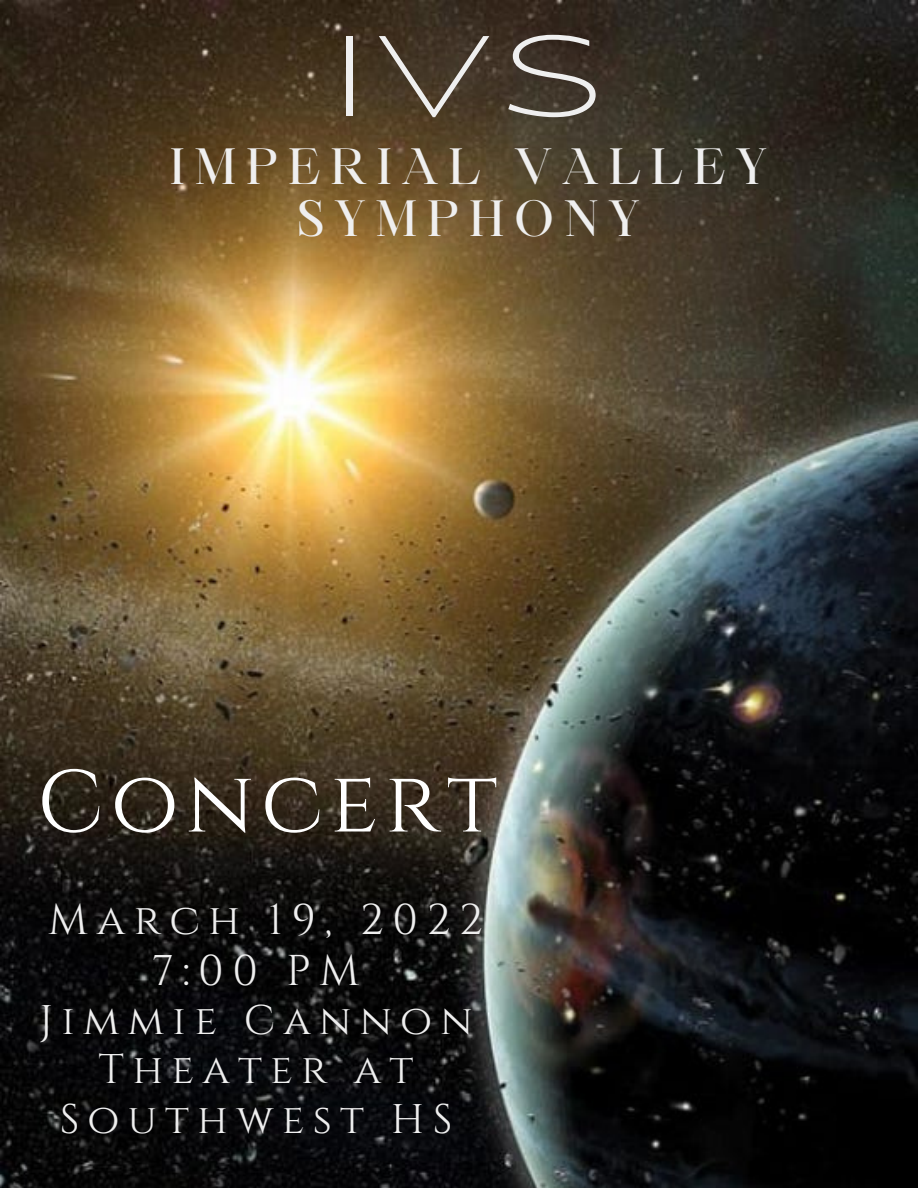
<style>
.page{position:relative;width:918px;height:1188px;background:#fff}
.page>*{position:absolute;margin:0;border:0;box-sizing:border-box;transform-origin:0 0}
.t1{font:200 expanded 114px "Balgin";color:#efefef}
.t2{font:87.75px "Cinzel";letter-spacing:.08em;color:#fff}
.t3{font:48.9px "Maharlika";letter-spacing:.2em;color:#efefef}
.t4{font:43.05px "Cinzel";letter-spacing:.2em;color:#efefef}
.t5{font:41.4px/49.2px "Cinzel";letter-spacing:.2em;color:#efefef;text-align:center}
</style>
<div class="page">
<img style="left:0;top:0;width:918px;height:1188px">
<p class="t1" style="left:333px;top:30px;width:272px">IVS</p>
<p class="t3" style="left:170px;top:147px;width:599px">IMPERIAL VALLEY</p>
<p class="t3" style="left:297px;top:198px;width:344px">SYMPHONY</p>
<p class="t2" style="left:37px;top:746px;width:462px">Concert</p>
<p class="t4" style="left:48px;top:893px;width:436px">March 19, 2022</p>
<p class="t4" style="left:152px;top:943px;width:209px">7:00 PM</p>
<p class="t5" style="left:39px;top:997px;width:435px">Jimmie Cannon<br>Theater at<br>Southwest HS</p>
</div>
